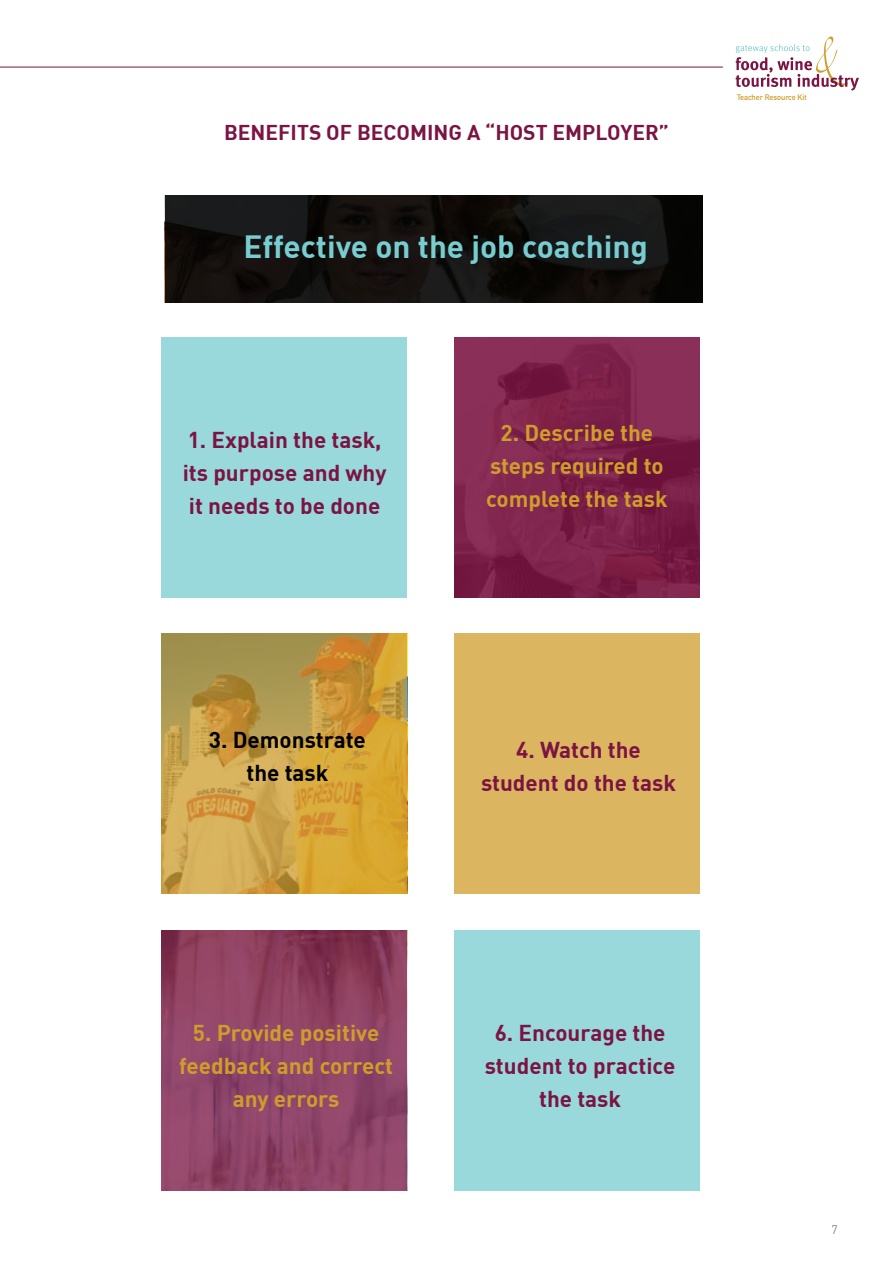
<style>
.page{position:relative;width:893px;height:1263px;background:#fff}
.page>*{position:absolute;margin:0;border:0;box-sizing:border-box;transform-origin:0 0}
.t1{font:700 31.5px "DIN";color:#78cdd1}
.t2{font:700 22.5px/33px "DIN";color:#7b1442;text-align:center}
.t3{font:700 22.5px/33px "DIN";color:#cf9d2b;text-align:center}
.t4{font:700 22.5px/33px "DIN";color:#000;text-align:center}
.t5{font:700 21px "DIN";color:#7b1442}
.t6{font:300 12px "DIN";color:#58595b}
.t7{font:700 7.8px "DIN Alternate";color:#cf9d2b}
</style>
<div class="page">
<hr style="left:0;top:67px;width:723px;height:1px;background:#7b1442">
<svg style="left:735px;top:36px;width:124px;height:55px"></svg>
<svg style="left:165px;top:196px;width:537px;height:107px;background:#12100f"></svg>
<svg style="left:162px;top:930px;width:245px;height:260px;background:#8d4264"></svg>
<div style="left:454px;top:633px;width:246px;height:261px;background:#dbb560"></div>
<svg style="left:454px;top:337px;width:245px;height:260px;background:#7e234b"></svg>
<svg style="left:162px;top:633px;width:245px;height:261px;background:#c89f43"></svg>
<div style="left:162px;top:337px;width:245px;height:260px;background:#99d9dc"></div>
<div style="left:454px;top:930px;width:246px;height:260px;background:#99d9dc"></div>
<p class="t5" style="left:224px;top:119px;width:446px">BENEFITS OF BECOMING A “HOST EMPLOYER”</p>
<h1 class="t1" style="left:243px;top:226px;width:406px">Effective on the job coaching</h1>
<p class="t2" style="left:183px;top:423px;width:205px;text-align:left">1. Explain the task, its purpose and why it needs to be done</p>
<p class="t3" style="left:486px;top:416px;width:183px">2. Describe the steps required to complete the task</p>
<p class="t7" style="left:737px;top:91px;width:71px">Teacher Resource Kit</p>
<p class="t4" style="left:209px;top:722px;width:159px">3. Demonstrate the task</p>
<p class="t2" style="left:481px;top:732px;width:196px">4. Watch the student do the task</p>
<p class="t3" style="left:179px;top:1015px;width:216px">5. Provide positive feedback and correct any errors</p>
<p class="t2" style="left:485px;top:1015px;width:192px">6. Encourage the student to practice the task</p>
<p class="t6" style="left:831px;top:1222px;width:8px">7</p>
</div>
